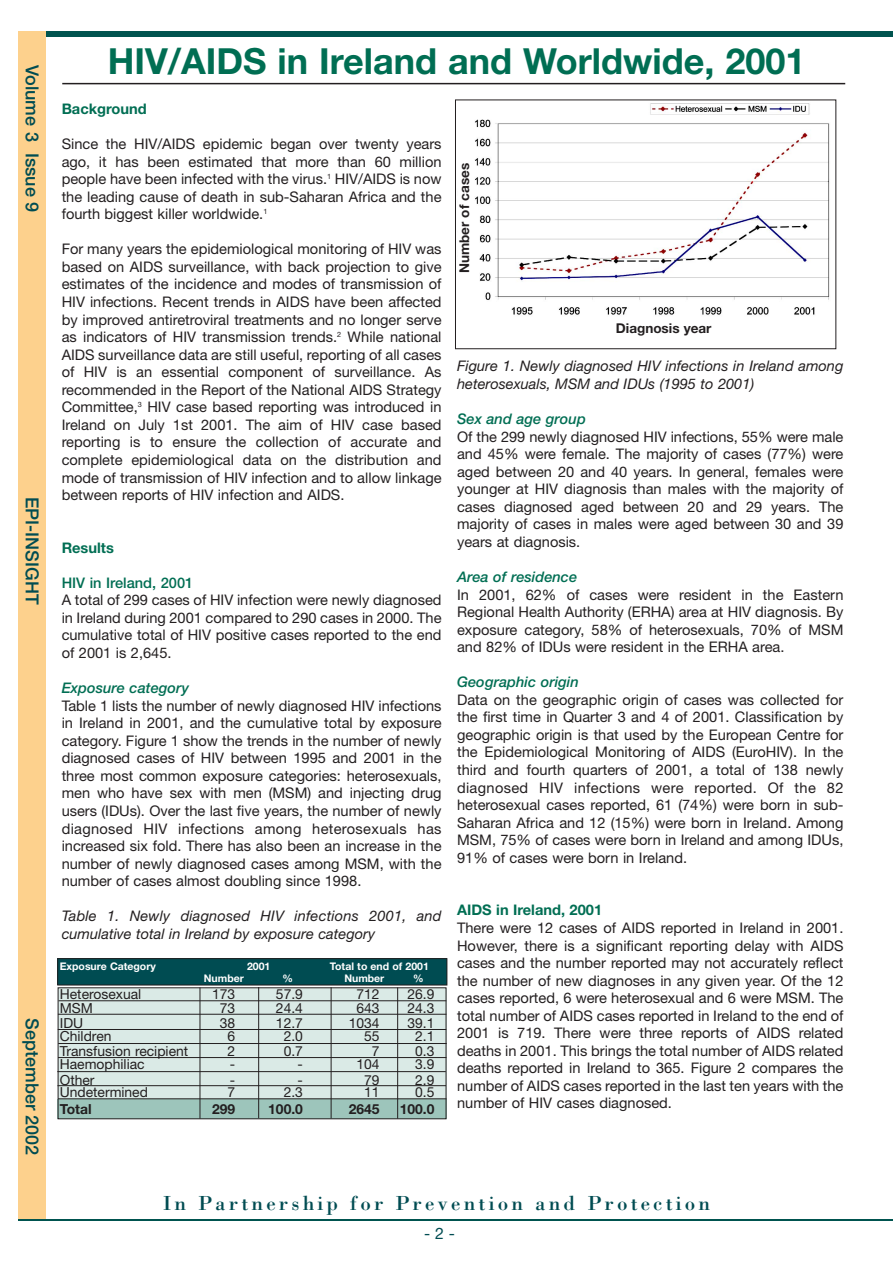
<style>
.page{position:relative;width:893px;height:1263px;background:#fff}
.page>*{position:absolute;margin:0;border:0;box-sizing:border-box;transform-origin:0 0}
.t1{font:700 36px "Helvetica Neue";color:#006e53}
.t2{font:21px "Bodoni";letter-spacing:.15em;color:#004c52}
.t3{font:500 18px "Helvetica Neue";color:#004c52}
.t4{font:15.9px "Helvetica Neue";color:#004c52}
.t5{font:14.7px/17.5px "Helvetica Neue";color:#231f20;text-align:justify}
.t6{font:italic 14.7px/17.5px "Helvetica Neue";color:#231f20}
.t7{font:italic 500 14.7px "Helvetica Neue";color:#006e53}
.t8{font:700 14.7px "Helvetica Neue";color:#006e53}
.t9{font:500 14.7px "Helvetica Neue";color:#006e53}
.t10{font:13.8px "Helvetica Neue";color:#231f20}
.t11{font:700 13.8px "Helvetica Neue";color:#231f20}
.t12{font:700 13.5px "Helvetica Neue";color:#231f20}
.t13{font:700 10.5px "Helvetica Neue";color:#fff}
</style>
<div class="page">
<div style="left:43px;top:31px;width:849px;height:6px;background:#00544f"></div>
<div style="left:18px;top:31px;width:27px;height:1190px;background:#fdd18d"></div>
<hr style="left:18px;top:1220px;width:874px;height:1px;background:#00544f">
<hr style="left:62px;top:83px;width:783px;height:1px;background:#231f20">
<div style="left:58px;top:1099px;width:389px;height:19px;background:#9dc5bb"></div>
<div style="left:58px;top:988px;width:388px;height:111px;background:#daeae6"></div>
<div style="left:58px;top:959px;width:389px;height:26px;background:#004c52"></div>
<div style="left:57px;top:958px;width:390px;height:27px;border:1px solid #231f20"></div>
<div style="left:58px;top:988px;width:388px;height:131px;border:1px solid #231f20"></div>
<hr style="left:58px;top:1001px;width:388px;height:1px;background:#231f20">
<hr style="left:58px;top:1014px;width:388px;height:1px;background:#231f20">
<hr style="left:58px;top:1029px;width:388px;height:1px;background:#231f20">
<hr style="left:58px;top:1043px;width:388px;height:1px;background:#231f20">
<hr style="left:58px;top:1057px;width:388px;height:1px;background:#231f20">
<hr style="left:57px;top:1071px;width:389px;height:1px;background:#231f20">
<hr style="left:57px;top:1085px;width:389px;height:1px;background:#231f20">
<hr style="left:58px;top:1099px;width:388px;height:1px;background:#231f20">
<hr style="left:200px;top:987px;width:1px;height:132px;background:#231f20">
<hr style="left:258px;top:987px;width:1px;height:131px;background:#231f20">
<hr style="left:331px;top:987px;width:1px;height:131px;background:#231f20">
<hr style="left:397px;top:987px;width:1px;height:132px;background:#231f20">
<img style="left:475px;top:103px;width:355px;height:212px">
<div style="left:455px;top:100px;width:381px;height:249px;border:1px solid #231f20"></div>
<p class="t3" style="left:39px;top:65px;width:149px;rotate:90deg">Volume 3 Issue 9</p>
<p class="t3" style="left:39px;top:497px;width:109px;rotate:90deg">EPI-INSIGHT</p>
<p class="t3" style="left:39px;top:1018px;width:139px;rotate:90deg">September 2002</p>
<h1 class="t1" style="left:108px;top:48px;width:699px">HIV/AIDS in Ireland and Worldwide, 2001</h1>
<p class="t8" style="left:62px;top:103px;width:87px">Background</p>
<p class="t5" style="left:62px;top:137px;width:381px">Since the HIV/AIDS epidemic began over twenty years ago, it has been estimated that more than 60 million people have been infected with the virus.<sup>1</sup> HIV/AIDS is now the leading cause of death in sub-Saharan Africa and the fourth biggest killer worldwide.<sup>1</sup></p>
<p class="t5" style="left:62px;top:242px;width:381px">For many years the epidemiological monitoring of HIV was based on AIDS surveillance, with back projection to give estimates of the incidence and modes of transmission of HIV infections. Recent trends in AIDS have been affected by improved antiretroviral treatments and no longer serve as indicators of HIV transmission trends.<sup>2</sup> While national AIDS surveillance data are still useful, reporting of all cases of HIV is an essential component of surveillance. As recommended in the Report of the National AIDS Strategy Committee,<sup>3</sup> HIV case based reporting was introduced in Ireland on July 1st 2001. The aim of HIV case based reporting is to ensure the collection of accurate and complete epidemiological data on the distribution and mode of transmission of HIV infection and to allow linkage between reports of HIV infection and AIDS.</p>
<p class="t8" style="left:62px;top:542px;width:54px">Results</p>
<p class="t9" style="left:62px;top:577px;width:133px">HIV in Ireland, 2001</p>
<p class="t5" style="left:62px;top:593px;width:381px">A total of 299 cases of HIV infection were newly diagnosed in Ireland during 2001 compared to 290 cases in 2000. The cumulative total of HIV positive cases reported to the end of 2001 is 2,645.</p>
<p class="t7" style="left:62px;top:683px;width:129px">Exposure category</p>
<p class="t5" style="left:62px;top:698px;width:381px">Table 1 lists the number of newly diagnosed HIV infections in Ireland in 2001, and the cumulative total by exposure category. Figure 1 show the trends in the number of newly diagnosed cases of HIV between 1995 and 2001 in the three most common exposure categories: heterosexuals, men who have sex with men (MSM) and injecting drug users (IDUs). Over the last five years, the number of newly diagnosed HIV infections among heterosexuals has increased six fold. There has also been an increase in the number of newly diagnosed cases among MSM, with the number of cases almost doubling since 1998.</p>
<p class="t6" style="left:62px;top:909px;width:381px">Table 1. Newly diagnosed HIV infections 2001, and cumulative total in Ireland by exposure category</p>
<p class="t13" style="left:60px;top:962px;width:98px">Exposure Category</p>
<p class="t13" style="left:247px;top:962px;width:25px">2001</p>
<p class="t13" style="left:330px;top:962px;width:100px">Total to end of 2001</p>
<p class="t13" style="left:204px;top:975px;width:42px">Number</p>
<p class="t13" style="left:282px;top:975px;width:12px">%</p>
<p class="t13" style="left:344px;top:975px;width:42px">Number</p>
<p class="t13" style="left:413px;top:975px;width:12px">%</p>
<p class="t10" style="left:60px;top:989px;width:83px">Heterosexual</p>
<p class="t10" style="left:212px;top:989px;width:25px">173</p>
<p class="t10" style="left:276px;top:989px;width:28px">57.9</p>
<p class="t10" style="left:356px;top:989px;width:25px">712</p>
<p class="t10" style="left:407px;top:989px;width:28px">26.9</p>
<p class="t10" style="left:60px;top:1003px;width:35px">MSM</p>
<p class="t10" style="left:220px;top:1003px;width:17px">73</p>
<p class="t10" style="left:276px;top:1003px;width:28px">24.4</p>
<p class="t10" style="left:356px;top:1003px;width:25px">643</p>
<p class="t10" style="left:407px;top:1003px;width:28px">24.3</p>
<p class="t10" style="left:60px;top:1018px;width:25px">IDU</p>
<p class="t10" style="left:220px;top:1018px;width:17px">38</p>
<p class="t10" style="left:276px;top:1018px;width:28px">12.7</p>
<p class="t10" style="left:349px;top:1018px;width:32px">1034</p>
<p class="t10" style="left:407px;top:1018px;width:28px">39.1</p>
<p class="t10" style="left:60px;top:1031px;width:53px">Children</p>
<p class="t10" style="left:227px;top:1031px;width:9px">6</p>
<p class="t10" style="left:284px;top:1031px;width:21px">2.0</p>
<p class="t10" style="left:364px;top:1031px;width:17px">55</p>
<p class="t10" style="left:415px;top:1031px;width:21px">2.1</p>
<p class="t10" style="left:60px;top:1046px;width:130px">Transfusion recipient</p>
<p class="t10" style="left:228px;top:1046px;width:9px">2</p>
<p class="t10" style="left:284px;top:1046px;width:21px">0.7</p>
<p class="t10" style="left:372px;top:1046px;width:9px">7</p>
<p class="t10" style="left:415px;top:1046px;width:21px">0.3</p>
<p class="t10" style="left:60px;top:1059px;width:86px">Haemophiliac</p>
<p class="t10" style="left:230px;top:1059px;width:7px">-</p>
<p class="t10" style="left:297px;top:1059px;width:7px">-</p>
<p class="t10" style="left:356px;top:1059px;width:25px">104</p>
<p class="t10" style="left:415px;top:1059px;width:21px">3.9</p>
<p class="t10" style="left:60px;top:1075px;width:36px">Other</p>
<p class="t10" style="left:230px;top:1075px;width:7px">-</p>
<p class="t10" style="left:297px;top:1075px;width:7px">-</p>
<p class="t10" style="left:364px;top:1075px;width:17px">79</p>
<p class="t10" style="left:415px;top:1075px;width:21px">2.9</p>
<p class="t10" style="left:60px;top:1088px;width:90px">Undetermined</p>
<p class="t10" style="left:227px;top:1088px;width:9px">7</p>
<p class="t10" style="left:284px;top:1088px;width:21px">2.3</p>
<p class="t10" style="left:364px;top:1088px;width:17px">11</p>
<p class="t10" style="left:415px;top:1088px;width:21px">0.5</p>
<p class="t11" style="left:60px;top:1104px;width:33px">Total</p>
<p class="t11" style="left:212px;top:1104px;width:25px">299</p>
<p class="t11" style="left:268px;top:1104px;width:36px">100.0</p>
<p class="t11" style="left:349px;top:1104px;width:32px">2645</p>
<p class="t11" style="left:400px;top:1104px;width:36px">100.0</p>
<p class="t12" style="left:459px;top:273px;width:112px;rotate:-90deg">Number of cases</p>
<p class="t12" style="left:616px;top:324px;width:97px">Diagnosis year</p>
<p class="t6" style="left:457px;top:359px;width:388px">Figure 1. Newly diagnosed HIV infections in Ireland among heterosexuals, MSM and IDUs (1995 to 2001)</p>
<p class="t7" style="left:457px;top:414px;width:130px">Sex and age group</p>
<p class="t5" style="left:457px;top:429px;width:388px">Of the 299 newly diagnosed HIV infections, 55% were male and 45% were female. The majority of cases (77%) were aged between 20 and 40 years. In general, females were younger at HIV diagnosis than males with the majority of cases diagnosed aged between 20 and 29 years. The majority of cases in males were aged between 30 and 39 years at diagnosis.</p>
<p class="t7" style="left:457px;top:571px;width:121px">Area of residence</p>
<p class="t5" style="left:457px;top:587px;width:388px">In 2001, 62% of cases were resident in the Eastern Regional Health Authority (ERHA) area at HIV diagnosis. By exposure category, 58% of heterosexuals, 70% of MSM and 82% of IDUs were resident in the ERHA area.</p>
<p class="t7" style="left:457px;top:677px;width:123px">Geographic origin</p>
<p class="t5" style="left:457px;top:692px;width:388px">Data on the geographic origin of cases was collected for the first time in Quarter 3 and 4 of 2001. Classification by geographic origin is that used by the European Centre for the Epidemiological Monitoring of AIDS (EuroHIV). In the third and fourth quarters of 2001, a total of 138 newly diagnosed HIV infections were reported. Of the 82 heterosexual cases reported, 61 (74%) were born in sub-Saharan Africa and 12 (15%) were born in Ireland. Among MSM, 75% of cases were born in Ireland and among IDUs, 91% of cases were born in Ireland.</p>
<p class="t8" style="left:457px;top:905px;width:146px">AIDS in Ireland, 2001</p>
<p class="t5" style="left:457px;top:920px;width:388px">There were 12 cases of AIDS reported in Ireland in 2001.<br>However, there is a significant reporting delay with AIDS cases and the number reported may not accurately reflect the number of new diagnoses in any given year. Of the 12 cases reported, 6 were heterosexual and 6 were MSM. The total number of AIDS cases reported in Ireland to the end of 2001 is 719. There were three reports of AIDS related deaths in 2001. This brings the total number of AIDS related deaths reported in Ireland to 365. Figure 2 compares the number of AIDS cases reported in the last ten years with the number of HIV cases diagnosed.</p>
<h2 class="t2" style="left:163px;top:1195px;width:548px">In Partnership for Prevention and Protection</h2>
<p class="t4" style="left:424px;top:1228px;width:32px">- 2 -</p>
</div>
